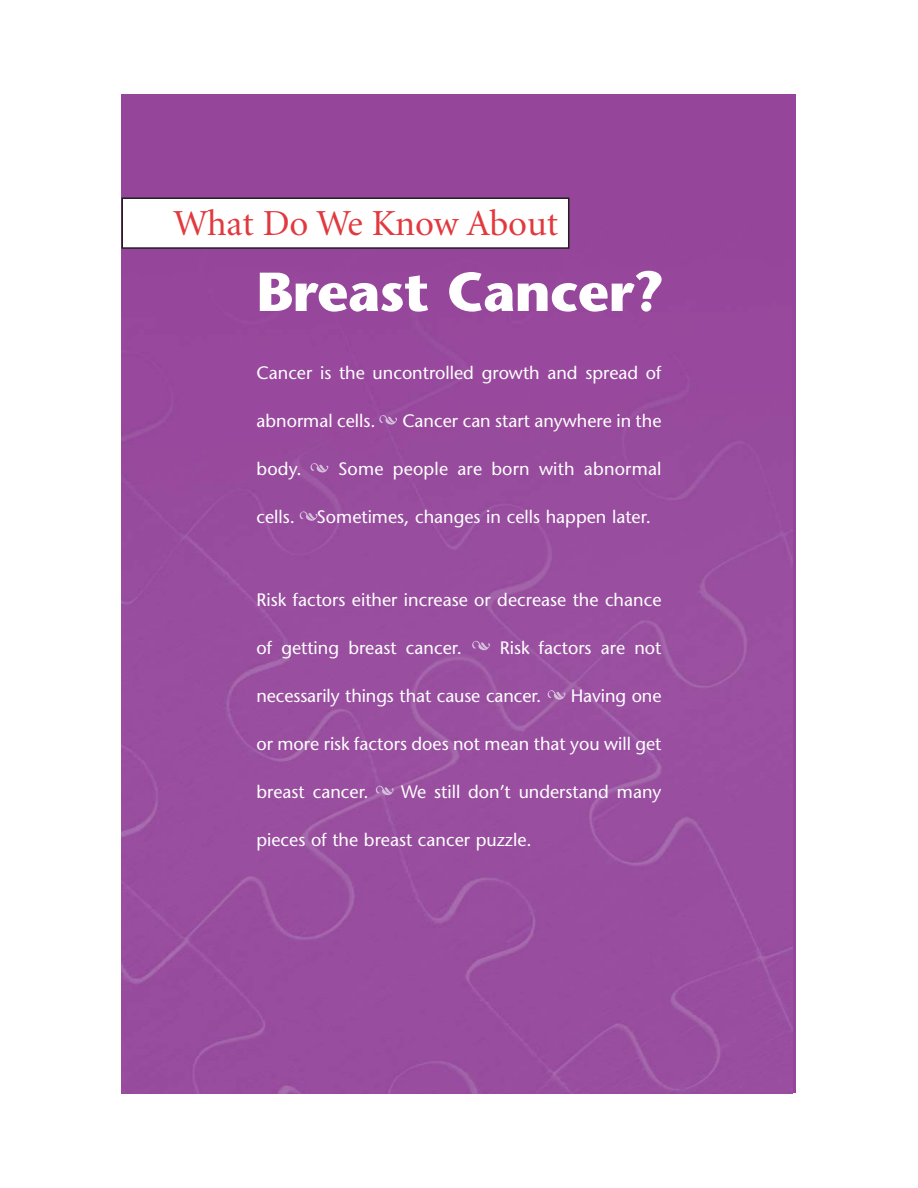
<style>
.page{position:relative;width:918px;height:1188px;background:#fff}
.page>*{position:absolute;margin:0;border:0;box-sizing:border-box;transform-origin:0 0}
.t1{font:700 54.75px "Stone Sans";letter-spacing:-.015em;color:#fff}
.t2{font:36.75px "Minion";letter-spacing:-.005em;color:#e1393e}
.t3{font:18px "Stone Sans";color:#fff}
</style>
<div class="page">
<div style="left:122px;top:94px;width:674px;height:1000px;background:#95459a"></div>
<img style="left:122px;top:197px;width:670px;height:897px">
<div style="left:122px;top:198px;width:447px;height:50px;background:#fff"></div>
<div style="left:122px;top:197px;width:447px;height:52px;border:2px solid #231f20"></div>
<svg style="left:379px;top:415px;width:18px;height:10px"></svg>
<svg style="left:310px;top:463px;width:18px;height:9px"></svg>
<svg style="left:300px;top:511px;width:18px;height:10px"></svg>
<svg style="left:472px;top:641px;width:18px;height:9px"></svg>
<svg style="left:548px;top:690px;width:18px;height:10px"></svg>
<svg style="left:376px;top:786px;width:18px;height:9px"></svg>
<h2 class="t2" style="left:174px;top:209px;width:386px">What Do We Know About</h2>
<h1 class="t1" style="left:256px;top:271px;width:409px">Breast Cancer?</h1>
<p class="t3" style="left:256px;top:366px;width:406px">Cancer is the uncontrolled growth and spread of</p>
<p class="t3" style="left:256px;top:414px;width:121px">abnormal cells.</p>
<p class="t3" style="left:402px;top:414px;width:261px">Cancer can start anywhere in the</p>
<p class="t3" style="left:256px;top:462px;width:47px">body.</p>
<p class="t3" style="left:338px;top:462px;width:325px">Some people are born with abnormal</p>
<p class="t3" style="left:256px;top:510px;width:396px">cells. Sometimes, changes in cells happen later.</p>
<p class="t3" style="left:256px;top:592px;width:406px">Risk factors either increase or decrease the chance</p>
<p class="t3" style="left:256px;top:640px;width:207px">of getting breast cancer.</p>
<p class="t3" style="left:500px;top:640px;width:163px">Risk factors are not</p>
<p class="t3" style="left:256px;top:688px;width:286px">necessarily things that cause cancer.</p>
<p class="t3" style="left:571px;top:688px;width:92px">Having one</p>
<p class="t3" style="left:256px;top:737px;width:406px">or more risk factors does not mean that you will get</p>
<p class="t3" style="left:256px;top:785px;width:114px">breast cancer.</p>
<p class="t3" style="left:401px;top:785px;width:262px">We still don’t understand many</p>
<p class="t3" style="left:256px;top:833px;width:277px">pieces of the breast cancer puzzle.</p>
</div>
